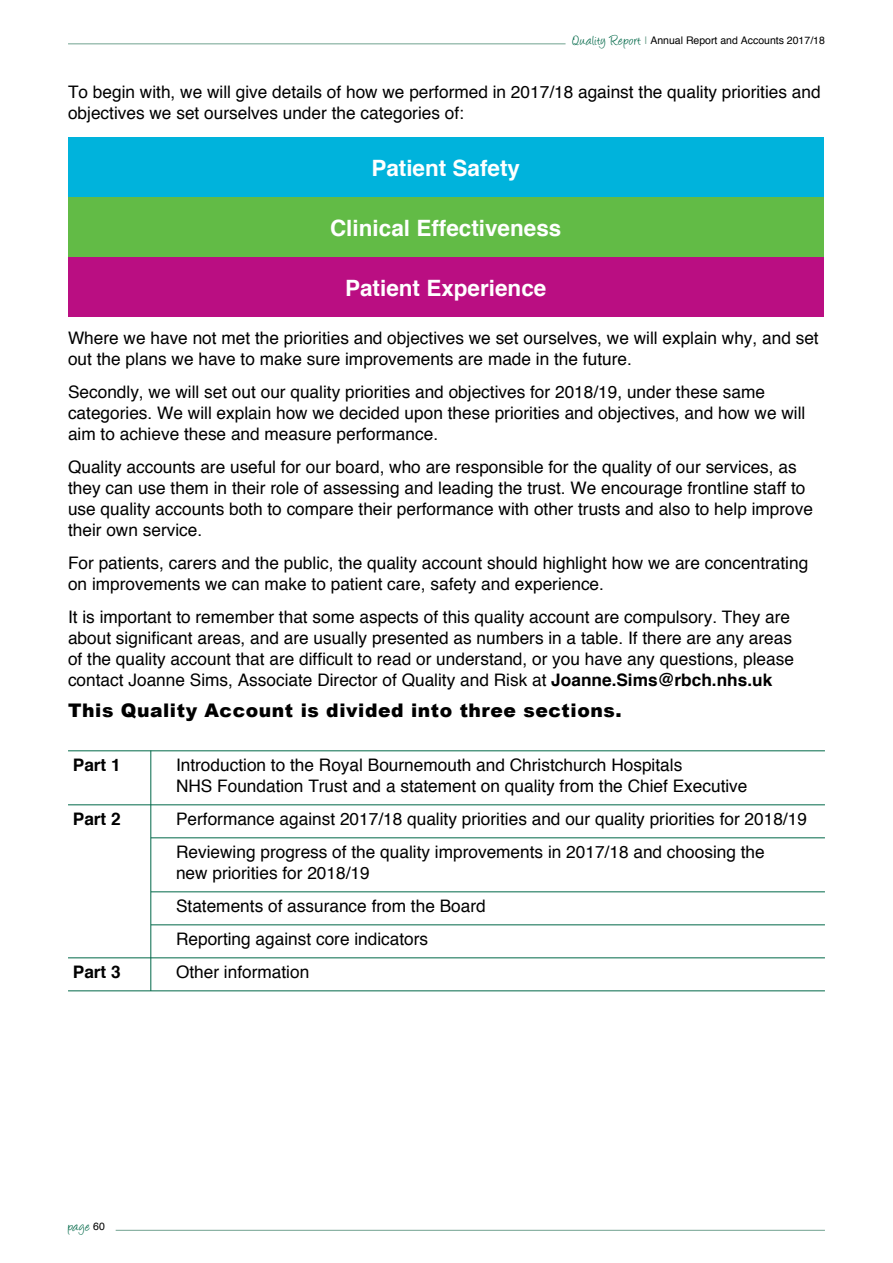
<style>
.page{position:relative;width:893px;height:1263px;background:#fff}
.page>*{position:absolute;margin:0;border:0;box-sizing:border-box;transform-origin:0 0}
.t1{font:700 22.5px "Helvetica";color:#fff}
.t2{font:900 18.75px "Arial";letter-spacing:.03em;color:#000}
.t3{font:17.25px/21px "Helvetica";color:#000}
.t4{font:700 17.25px "Helvetica";color:#000}
.t5{font:15px "Angelina";color:#006848}
.t6{font:10.5px "Helvetica";color:#000}
.s1{font-family:"Angelina";font-size:15px;color:#006848}
.s2{color:#71a290}
.s3{font-weight:700}
.s4{font-family:"Helvetica";font-size:10.5px;color:#000}
</style>
<div class="page">
<hr style="left:68px;top:43px;width:498px;height:1px;background:#71a290">
<hr style="left:116px;top:1230px;width:709px;height:1px;background:#71a290">
<hr style="left:68px;top:750px;width:757px;height:1px;background:#006848">
<hr style="left:68px;top:804px;width:757px;height:1px;background:#006848">
<hr style="left:151px;top:837px;width:674px;height:1px;background:#006848">
<hr style="left:151px;top:891px;width:674px;height:1px;background:#006848">
<hr style="left:151px;top:924px;width:674px;height:1px;background:#006848">
<hr style="left:68px;top:957px;width:757px;height:1px;background:#006848">
<hr style="left:68px;top:990px;width:757px;height:1px;background:#006848">
<div style="left:68px;top:137px;width:755px;height:60px;background:#00b3dc"></div>
<div style="left:68px;top:197px;width:755px;height:60px;background:#62bb46"></div>
<div style="left:68px;top:257px;width:755px;height:60px;background:#ba0e82"></div>
<hr style="left:150px;top:750px;width:1px;height:241px;background:#006848">
<p class="t6" style="left:573px;top:34px;width:253px"><span class="s1">Quality Report</span> <span class="s2">|</span> Annual Report and Accounts 2017/18</p>
<p class="t3" style="left:68px;top:81px;width:754px">To begin with, we will give details of how we performed in 2017/18 against the quality priorities and objectives we set ourselves under the categories of:</p>
<h1 class="t1" style="left:371px;top:154px;width:150px">Patient Safety</h1>
<h1 class="t1" style="left:330px;top:214px;width:233px">Clinical Effectiveness</h1>
<h1 class="t1" style="left:345px;top:273px;width:203px">Patient Experience</h1>
<p class="t3" style="left:68px;top:327px;width:752px">Where we have not met the priorities and objectives we set ourselves, we will explain why, and set out the plans we have to make sure improvements are made in the future.</p>
<p class="t3" style="left:68px;top:381px;width:739px">Secondly, we will set out our quality priorities and objectives for 2018/19, under these same categories. We will explain how we decided upon these priorities and objectives, and how we will aim to achieve these and measure performance.</p>
<p class="t3" style="left:68px;top:456px;width:746px">Quality accounts are useful for our board, who are responsible for the quality of our services, as they can use them in their role of assessing and leading the trust. We encourage frontline staff to use quality accounts both to compare their performance with other trusts and also to help improve their own service.</p>
<p class="t3" style="left:68px;top:552px;width:742px">For patients, carers and the public, the quality account should highlight how we are concentrating on improvements we can make to patient care, safety and experience.</p>
<p class="t3" style="left:68px;top:606px;width:727px">It is important to remember that some aspects of this quality account are compulsory. They are about significant areas, and are usually presented as numbers in a table. If there are any areas of the quality account that are difficult to read or understand, or you have any questions, please contact Joanne Sims, Associate Director of Quality and Risk at <span class="s3">Joanne.Sims@rbch.nhs.uk</span></p>
<p class="t2" style="left:68px;top:700px;width:555px">This Quality Account is divided into three sections.</p>
<p class="t4" style="left:73px;top:754px;width:49px">Part 1</p>
<p class="t3" style="left:176px;top:754px;width:573px">Introduction to the Royal Bournemouth and Christchurch Hospitals<br>NHS Foundation Trust and a statement on quality from the Chief Executive</p>
<p class="t4" style="left:73px;top:808px;width:49px">Part 2</p>
<p class="t3" style="left:176px;top:802px;width:632px;line-height:33px">Performance against 2017/18 quality priorities and our quality priorities for 2018/19<br>Reviewing progress of the quality improvements in 2017/18 and choosing the</p>
<p class="t3" style="left:176px;top:856px;width:311px;line-height:33px">new priorities for 2018/19<br>Statements of assurance from the Board<br>Reporting against core indicators</p>
<p class="t4" style="left:73px;top:961px;width:49px">Part 3</p>
<p class="t3" style="left:176px;top:961px;width:135px">Other information</p>
<p class="t5" style="left:68px;top:1220px;width:38px">page <span class="s4">60</span></p>
</div>
